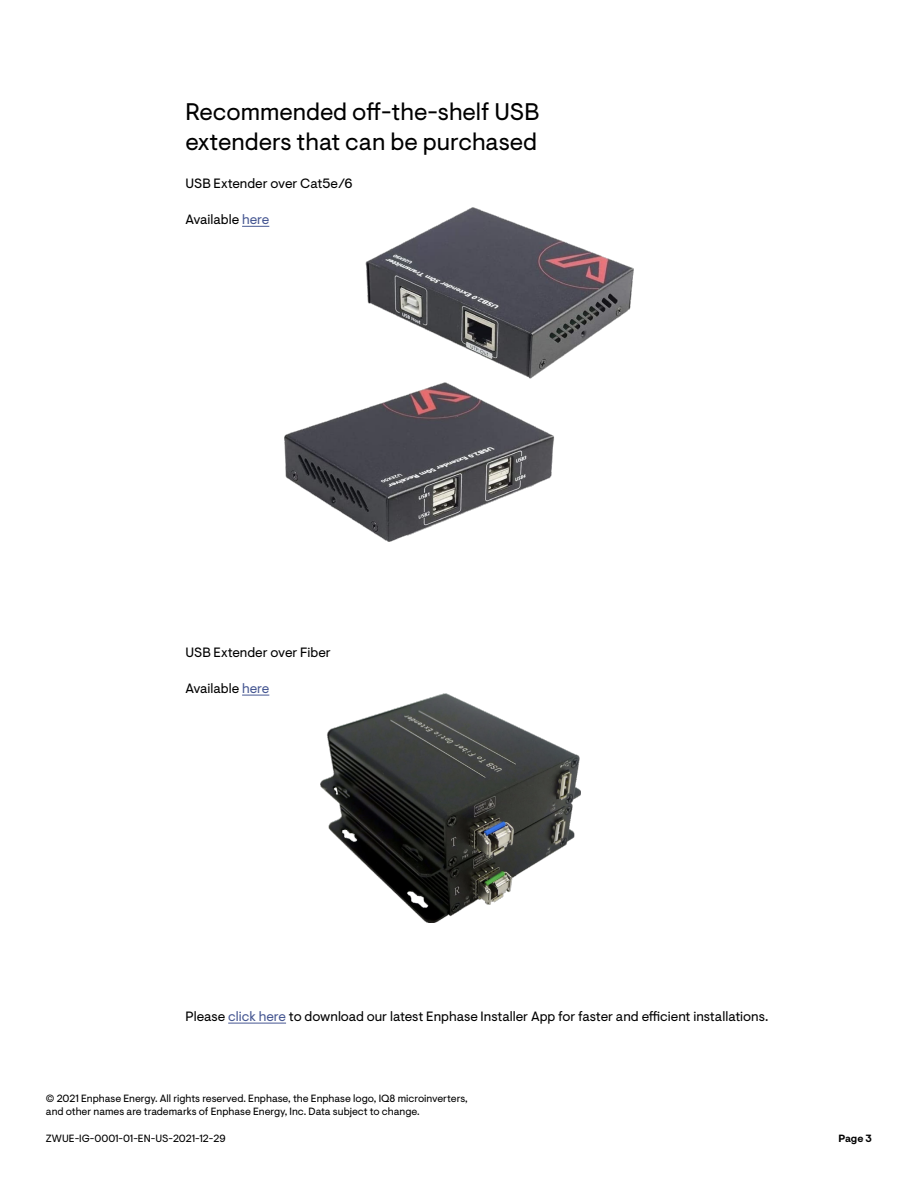
<style>
.page{position:relative;width:918px;height:1188px;background:#fff}
.page>*{position:absolute;margin:0;border:0;box-sizing:border-box;transform-origin:0 0}
.t1{font:24px/30px "Enphase Visuelt";color:#000}
.t2{font:13.5px "Enphase Visuelt";color:#000}
.t3{font:10.5px/13.5px "Enphase Visuelt";color:#000}
.t4{font:700 10.5px "Enphase Visuelt";color:#000}
.s1{color:#465792}
</style>
<div class="page">
<svg style="left:242px;top:226px;width:27px;height:1px"></svg>
<svg style="left:242px;top:695px;width:27px;height:1px"></svg>
<img style="left:284px;top:207px;width:350px;height:335px">
<img style="left:320px;top:694px;width:261px;height:229px">
<hr style="left:228px;top:1023px;width:58px;height:1px;background:#465792">
<h1 class="t1" style="left:186px;top:97px;width:355px">Recommended off-the-shelf USB extenders that can be purchased</h1>
<p class="t2" style="left:186px;top:175px;width:169px">USB Extender over Cat5e/6</p>
<p class="t2" style="left:186px;top:211px;width:85px">Available <span class="s1">here</span></p>
<p class="t2" style="left:186px;top:644px;width:147px">USB Extender over Fiber</p>
<p class="t2" style="left:186px;top:680px;width:85px">Available <span class="s1">here</span></p>
<p class="t2" style="left:186px;top:1008px;width:584px">Please <span class="s1">click here</span> to download our latest Enphase Installer App for faster and efficient installations.</p>
<p class="t3" style="left:46px;top:1092px;width:423px">© 2021 Enphase Energy. All rights reserved. Enphase, the Enphase logo, IQ8 microinverters, and other names are trademarks of Enphase Energy, Inc. Data subject to change.</p>
<p class="t3" style="left:46px;top:1132px;width:181px">ZWUE-IG-0001-01-EN-US-2021-12-29</p>
<p class="t4" style="left:839px;top:1132px;width:35px">Page 3</p>
</div>
